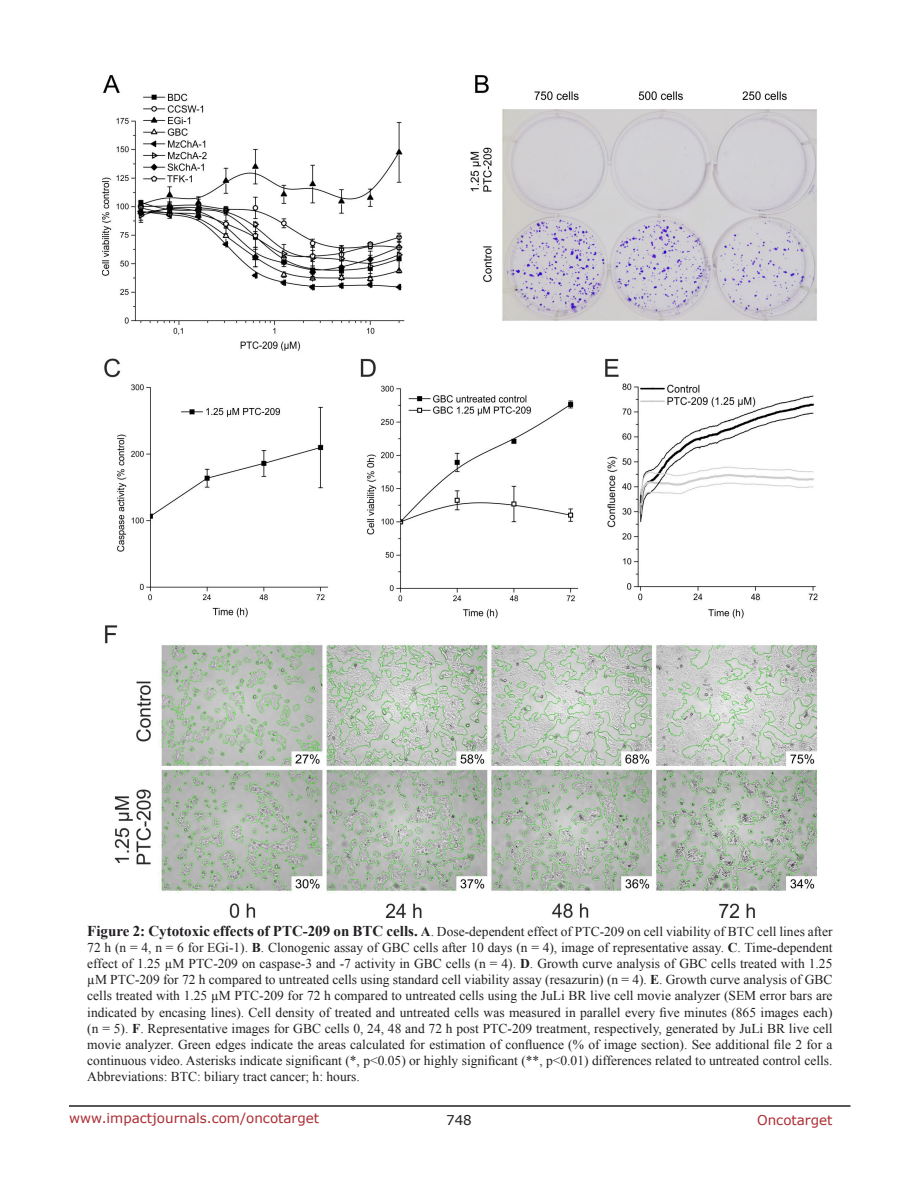
<style>
.page{position:relative;width:918px;height:1188px;background:#fff}
.page>*{position:absolute;margin:0;border:0;box-sizing:border-box;transform-origin:0 0}
.FigureText{font:13.5px/16.2px "Times New Roman";color:#221f22;text-align:justify}
.t1{font:13.5px "Verdana";color:#ac2b31}
.t2{font:13.5px "Verdana";color:#221f22}
.s1{font-weight:700;font-size:15px}
.s2{font-weight:700}
</style>
<div class="page">
<hr style="left:69px;top:1105px;width:781px;height:2px;background:#231f20">
<img style="left:103px;top:76px;width:714px;height:842px">
<p class="FigureText" style="left:87px;top:923px;width:747px"><span class="s1">Figure 2: Cytotoxic effects of PTC-209 on BTC cells.</span> <span class="s2">A</span>. Dose-dependent effect of PTC-209 on cell viability of BTC cell lines after 72 h (n = 4, n = 6 for EGi-1). <span class="s2">B</span>. Clonogenic assay of GBC cells after 10 days (n = 4), image of representative assay. <span class="s2">C</span>. Time-dependent effect of 1.25 µM PTC-209 on caspase-3 and -7 activity in GBC cells (n = 4). <span class="s2">D</span>. Growth curve analysis of GBC cells treated with 1.25 µM PTC-209 for 72 h compared to untreated cells using standard cell viability assay (resazurin) (n = 4). <span class="s2">E</span>. Growth curve analysis of GBC cells treated with 1.25 µM PTC-209 for 72 h compared to untreated cells using the JuLi BR live cell movie analyzer (SEM error bars are indicated by encasing lines). Cell density of treated and untreated cells was measured in parallel every five minutes (865 images each) (n = 5). <span class="s2">F</span>. Representative images for GBC cells 0, 24, 48 and 72 h post PTC-209 treatment, respectively, generated by JuLi BR live cell movie analyzer. Green edges indicate the areas calculated for estimation of confluence (% of image section). See additional file 2 for a continuous video. Asterisks indicate significant (*, p&lt;0.05) or highly significant (**, p&lt;0.01) differences related to untreated control cells.<br>Abbreviations: BTC: biliary tract cancer; h: hours.</p>
<p class="t1" style="left:69px;top:1109px;width:252px">www.impactjournals.com/oncotarget</p>
<p class="t2" style="left:446px;top:1111px;width:27px">748</p>
<p class="t1" style="left:757px;top:1111px;width:77px">Oncotarget</p>
</div>
